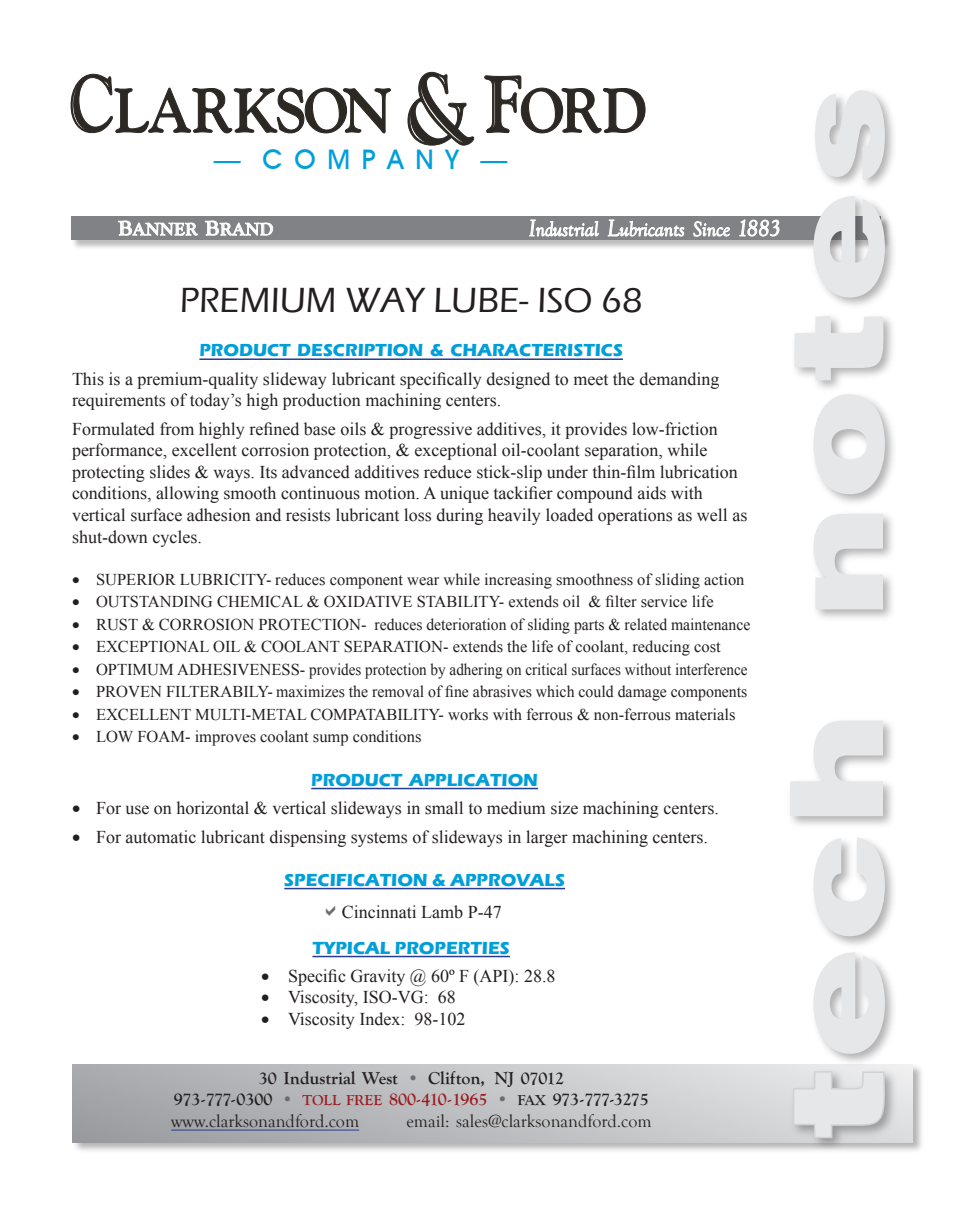
<style>
.page{position:relative;width:954px;height:1224px;background:#fff}
.page>*{position:absolute;margin:0;border:0;box-sizing:border-box;transform-origin:0 0}
.t1{font:900 129px "Helvetica";letter-spacing:.035em;color:#e6e7e9;scale:1.3 1}
.t2{font:500 36px "Eras ITC";color:#231f20}
.t3{font:500 27px "Avant Garde IT Cby BT";letter-spacing:.435em;color:#009fda}
.t4{font:18px/21.6px "Times New Roman";color:#231f20}
.t5{font:700 18px "Eras ITC";color:#009fda}
.t6{font:700 18px "Goudy Old Style T";color:#231f20}
.t7{font:18px "Goudy Old Style T";color:#231f20}
.t8{font:700 18px "Goudy Old Style T";letter-spacing:.025em;color:#fff}
.t9{font:16.5px "Times New Roman";color:#231f20}
.s1{font-size:21px}
.s2{color:#6c6d70}
.s3{font-size:15px;color:#9c1b1f}
.s4{color:#9c1b1f}
.s5{font-size:15px}
.s6{font-size:126px}
</style>
<div class="page">
<div style="left:71px;top:1063px;width:855px;height:92px;background:#231f20;opacity:.34"></div>
<svg style="left:73px;top:1064px;width:840px;height:78px;background:#bdbec1"></svg>
<hr style="left:171px;top:1130px;width:188px;height:1px;background:#233e90">
<div style="left:70px;top:216px;width:822px;height:35px;background:#231f20;opacity:.3"></div>
<div style="left:71px;top:216px;width:810px;height:24px;background:#808285"></div>
<svg style="left:118px;top:220px;width:81px;height:31px"></svg>
<svg style="left:205px;top:220px;width:68px;height:31px"></svg>
<svg style="left:529px;top:219px;width:70px;height:32px"></svg>
<svg style="left:607px;top:219px;width:78px;height:32px"></svg>
<svg style="left:693px;top:221px;width:37px;height:30px"></svg>
<svg style="left:739px;top:219px;width:41px;height:18px"></svg>
<div style="left:785px;top:85px;width:115px;height:1068px;background:#231f20;opacity:.35"></div>
<svg style="left:791px;top:1070px;width:95px;height:70px;background:#b9b9bb"></svg>
<svg style="left:71px;top:72px;width:574px;height:73px"></svg>
<hr style="left:199px;top:358px;width:424px;height:2px;background:#233e90">
<hr style="left:311px;top:788px;width:227px;height:1px;background:#233e90">
<hr style="left:284px;top:888px;width:281px;height:1px;background:#233e90">
<hr style="left:312px;top:956px;width:198px;height:1px;background:#233e90">
<p class="t3" style="left:214px;top:143px;width:295px">-— COMPANY —</p>
<p class="t8" style="left:118px;top:219px;width:157px"><span class="s1">B</span>ANNER <span class="s1">B</span>RAND</p>
<p class="t2" style="left:180px;top:280px;width:464px">PREMIUM WAY LUBE- ISO 68</p>
<p class="t5" style="left:199px;top:340px;width:425px">PRODUCT DESCRIPTION &amp; CHARACTERISTICS</p>
<p class="t4" style="left:72px;top:367px;width:649px">This is a premium-quality slideway lubricant specifically designed to meet the demanding requirements of today’s high production machining centers.</p>
<p class="t4" style="left:72px;top:417px;width:677px">Formulated from highly refined base oils &amp; progressive additives, it provides low-friction performance, excellent corrosion protection, &amp; exceptional oil-coolant separation, while protecting slides &amp; ways. Its advanced additives reduce stick-slip under thin-film lubrication conditions, allowing smooth continuous motion. A unique tackifier compound aids with vertical surface adhesion and resists lubricant loss during heavily loaded operations as well as shut-down cycles.</p>
<p class="t9" style="left:72px;top:568px;width:674px">• SUPERIOR LUBRICITY- reduces component wear while increasing smoothness of sliding action</p>
<p class="t9" style="left:72px;top:591px;width:643px">• OUTSTANDING CHEMICAL &amp; OXIDATIVE STABILITY- extends oil &amp; filter service life</p>
<p class="t9" style="left:72px;top:613px;width:680px">• RUST &amp; CORROSION PROTECTION- reduces deterioration of sliding parts &amp; related maintenance</p>
<p class="t9" style="left:72px;top:636px;width:650px">• EXCEPTIONAL OIL &amp; COOLANT SEPARATION- extends the life of coolant, reducing cost</p>
<p class="t9" style="left:72px;top:658px;width:677px">• OPTIMUM ADHESIVENESS- provides protection by adhering on critical surfaces without interference</p>
<p class="t9" style="left:72px;top:681px;width:677px">• PROVEN FILTERABILY- maximizes the removal of fine abrasives which could damage components</p>
<p class="t9" style="left:72px;top:703px;width:665px">• EXCELLENT MULTI-METAL COMPATABILITY- works with ferrous &amp; non-ferrous materials</p>
<p class="t9" style="left:72px;top:726px;width:351px">• LOW FOAM- improves coolant sump conditions</p>
<p class="t5" style="left:311px;top:769px;width:228px">PRODUCT APPLICATION</p>
<p class="t4" style="left:72px;top:797px;width:648px">• For use on horizontal &amp; vertical slideways in small to medium size machining centers.</p>
<p class="t4" style="left:72px;top:826px;width:638px">• For automatic lubricant dispensing systems of slideways in larger machining centers.</p>
<p class="t5" style="left:284px;top:869px;width:282px">SPECIFICATION &amp; APPROVALS</p>
<p class="t4" style="left:342px;top:900px;width:162px">Cincinnati Lamb P-47</p>
<p class="t5" style="left:312px;top:937px;width:199px">TYPICAL PROPERTIES</p>
<p class="t4" style="left:261px;top:965px;width:296px">• Specific Gravity @ 60º F (API): 28.8</p>
<p class="t4" style="left:261px;top:986px;width:196px">• Viscosity, ISO-VG: 68</p>
<p class="t4" style="left:261px;top:1008px;width:206px">• Viscosity Index: 98-102</p>
<p class="t6" style="left:259px;top:1068px;width:307px">30 Industrial West <span class="s2">•</span> Clifton, NJ 07012</p>
<p class="t6" style="left:174px;top:1089px;width:476px">973-777-0300 <span class="s2">•</span> <span class="s3">TOLL FREE</span> <span class="s4">800-410-1965</span> <span class="s2">•</span> <span class="s5">FAX</span> 973-777-3275</p>
<p class="t7" style="left:171px;top:1111px;width:189px">www.clarksonandford.com</p>
<p class="t7" style="left:406px;top:1111px;width:247px">email: sales@clarksonandford.com</p>
<p class="t1" style="left:752px;top:1139px;width:812px;rotate:-90deg">tech note<span class="s6">s</span></p>
</div>
